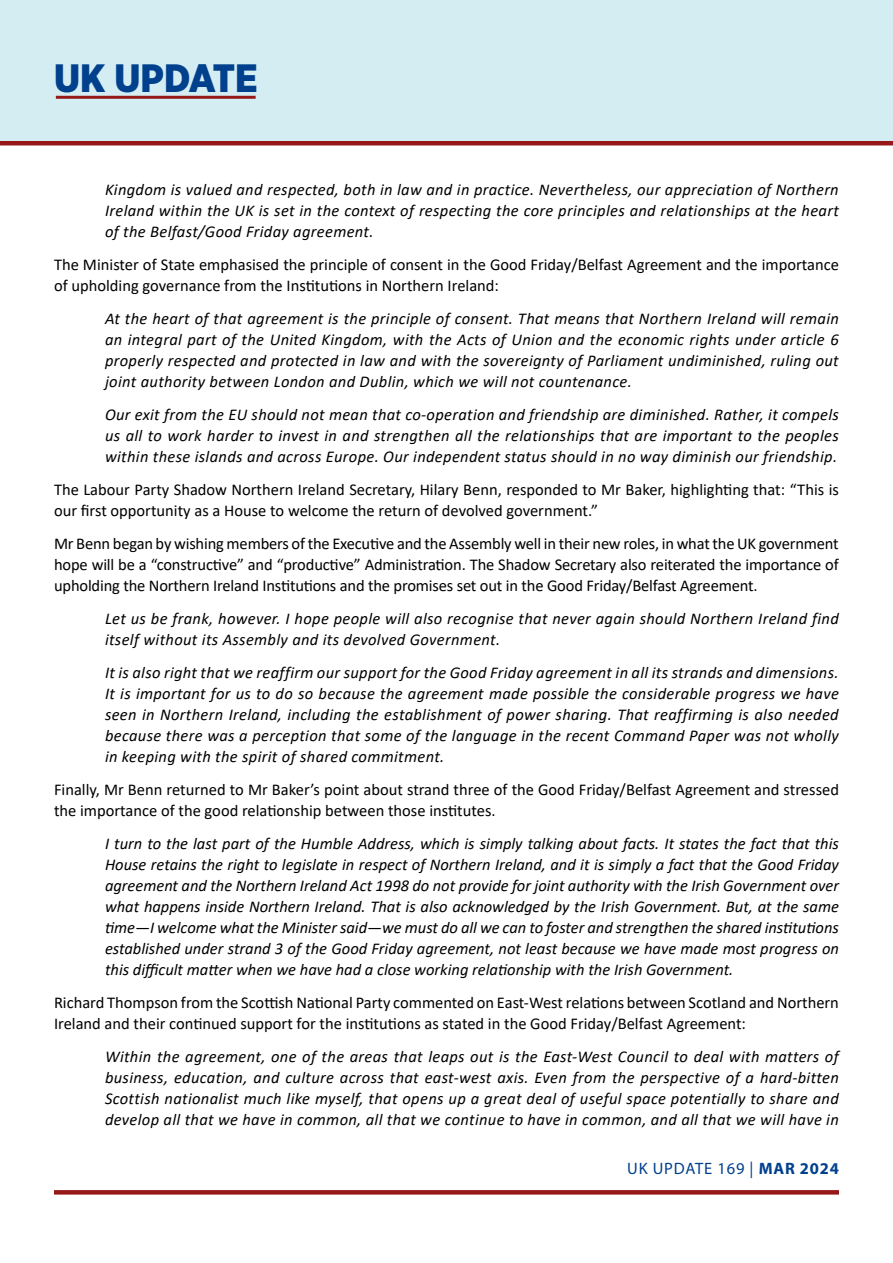
<style>
.page{position:relative;width:893px;height:1263px;background:#fff}
.page>*{position:absolute;margin:0;border:0;box-sizing:border-box;transform-origin:0 0}
.t1{font:900 39.6px "Gotham Narrow";color:#00408d}
.t2{font:italic 16.5px/21px "Calibri";letter-spacing:.02em;color:#000;text-align:justify}
.t3{font:16.5px/21px "Calibri";color:#000}
.t4{font:16.5px "Myriad Pro";letter-spacing:.05em;color:#00408d}
.s1{font-weight:700}
</style>
<div class="page">
<div style="left:0;top:0;width:893px;height:142px;background:#d3edf2"></div>
<hr style="left:0;top:141px;width:893px;height:4px;background:#971819">
<hr style="left:56px;top:96px;width:200px;height:3px;background:#971819">
<svg style="left:54px;top:1190px;width:785px;height:4px;background:#991d1e"></svg>
<h1 class="t1" style="left:54px;top:52px;width:205px">UK UPDATE</h1>
<p class="t2" style="left:105px;top:179px;width:735px">Kingdom is valued and respected, both in law and in practice. Nevertheless, our appreciation of Northern Ireland within the UK is set in the context of respecting the core principles and relationships at the heart of the Belfast/Good Friday agreement.</p>
<p class="t3" style="left:54px;top:254px;width:786px">The Minister of State emphasised the principle of consent in the Good Friday/Belfast Agreement and the importance of upholding governance from the Institutions in Northern Ireland:</p>
<p class="t2" style="left:105px;top:308px;width:735px">At the heart of that agreement is the principle of consent. That means that Northern Ireland will remain an integral part of the United Kingdom, with the Acts of Union and the economic rights under article 6 properly respected and protected in law and with the sovereignty of Parliament undiminished, ruling out joint authority between London and Dublin, which we will not countenance.</p>
<p class="t2" style="left:105px;top:404px;width:735px">Our exit from the EU should not mean that co-operation and friendship are diminished. Rather, it compels us all to work harder to invest in and strengthen all the relationships that are important to the peoples within these islands and across Europe. Our independent status should in no way diminish our friendship.</p>
<p class="t3" style="left:54px;top:479px;width:786px">The Labour Party Shadow Northern Ireland Secretary, Hilary Benn, responded to Mr Baker, highlighting that: “This is our first opportunity as a House to welcome the return of devolved government.”</p>
<p class="t3" style="left:54px;top:533px;width:786px;text-align:justify">Mr Benn began by wishing members of the Executive and the Assembly well in their new roles, in what the UK government hope will be a “constructive” and “productive” Administration. The Shadow Secretary also reiterated the importance of upholding the Northern Ireland Institutions and the promises set out in the Good Friday/Belfast Agreement.</p>
<p class="t2" style="left:105px;top:608px;width:735px">Let us be frank, however. I hope people will also recognise that never again should Northern Ireland find itself without its Assembly and its devolved Government.</p>
<p class="t2" style="left:105px;top:662px;width:735px">It is also right that we reaffirm our support for the Good Friday agreement in all its strands and dimensions.<br>It is important for us to do so because the agreement made possible the considerable progress we have seen in Northern Ireland, including the establishment of power sharing. That reaffirming is also needed because there was a perception that some of the language in the recent Command Paper was not wholly in keeping with the spirit of shared commitment.</p>
<p class="t3" style="left:54px;top:779px;width:786px">Finally, Mr Benn returned to Mr Baker’s point about strand three of the Good Friday/Belfast Agreement and stressed the importance of the good relationship between those institutes.</p>
<p class="t2" style="left:105px;top:833px;width:735px">I turn to the last part of the Humble Address, which is simply talking about facts. It states the fact that this House retains the right to legislate in respect of Northern Ireland, and it is simply a fact that the Good Friday agreement and the Northern Ireland Act 1998 do not provide for joint authority with the Irish Government over what happens inside Northern Ireland. That is also acknowledged by the Irish Government. But, at the same time—I welcome what the Minister said—we must do all we can to foster and strengthen the shared institutions established under strand 3 of the Good Friday agreement, not least because we have made most progress on this difficult matter when we have had a close working relationship with the Irish Government.</p>
<p class="t3" style="left:54px;top:992px;width:786px">Richard Thompson from the Scottish National Party commented on East-West relations between Scotland and Northern<br>Ireland and their continued support for the institutions as stated in the Good Friday/Belfast Agreement:</p>
<p class="t2" style="left:105px;top:1046px;width:735px">Within the agreement, one of the areas that leaps out is the East-West Council to deal with matters of business, education, and culture across that east-west axis. Even from the perspective of a hard-bitten Scottish nationalist much like myself, that opens up a great deal of useful space potentially to share and develop all that we have in common, all that we continue to have in common, and all that we will have in</p>
<p class="t4" style="left:627px;top:1158px;width:213px">UK UPDATE 169 | <span class="s1">MAR 2024</span></p>
</div>
